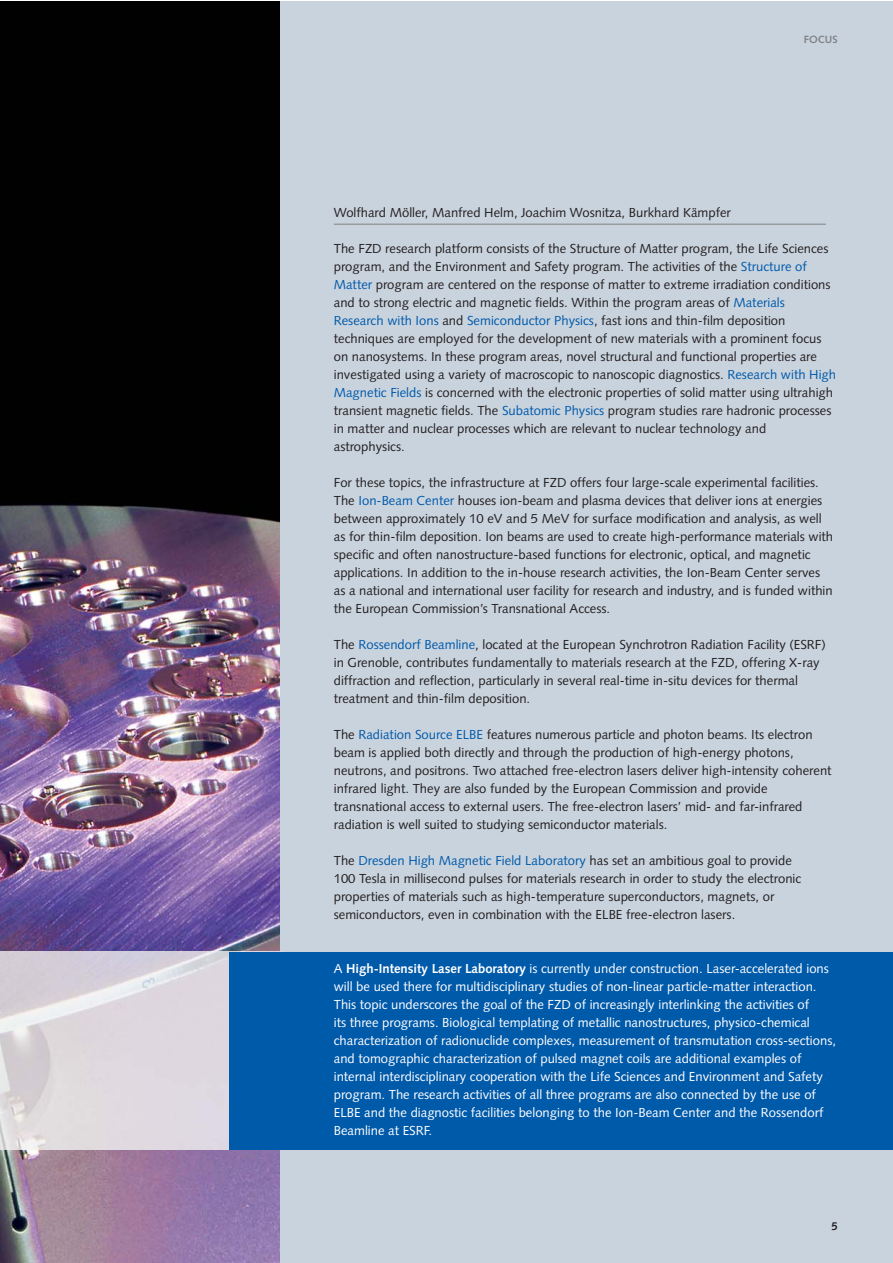
<style>
.page{position:relative;width:893px;height:1263px;background:#fff}
.page>*{position:absolute;margin:0;border:0;box-sizing:border-box;transform-origin:0 0}
.t1{font:13.05px/18px "Syntax LT";color:#231f20}
.t2{font:13.05px/18px "Syntax LT";color:#fff}
.t3{font:700 11.25px "Syntax LT";color:#231f20}
.t4{font:700 10.5px "Syntax LT";color:#808285}
.s1{color:#005aaa}
.s2{font-weight:700}
</style>
<div class="page">
<img style="left:0;top:1px;width:281px;height:1262px">
<div style="left:281px;top:1px;width:611px;height:1262px;background:#c9d3de"></div>
<img style="left:0;top:952px;width:230px;height:197px">
<div style="left:230px;top:952px;width:662px;height:197px;background:#005aaa"></div>
<hr style="left:334px;top:224px;width:492px;height:1px;background:#808285">
<p class="t4" style="left:804px;top:35px;width:35px">FOCUS</p>
<p class="t1" style="left:334px;top:205px;width:399px">Wolfhard Möller, Manfred Helm, Joachim Wosnitza, Burkhard Kämpfer</p>
<p class="t1" style="left:334px;top:241px;width:504px">The FZD research platform consists of the Structure of Matter program, the Life Sciences program, and the Environment and Safety program. The activities of the <span class="s1">Structure of Matter</span> program are centered on the response of matter to extreme irradiation conditions and to strong electric and magnetic fields. Within the program areas of <span class="s1">Materials Research with Ions</span> and <span class="s1">Semiconductor Physics</span>, fast ions and thin-film deposition techniques are employed for the development of new materials with a prominent focus on nanosystems. In these program areas, novel structural and functional properties are investigated using a variety of macroscopic to nanoscopic diagnostics. <span class="s1">Research with High Magnetic Fields</span> is concerned with the electronic properties of solid matter using ultrahigh transient magnetic fields. The <span class="s1">Subatomic Physics</span> program studies rare hadronic processes in matter and nuclear processes which are relevant to nuclear technology and astrophysics.</p>
<p class="t1" style="left:334px;top:475px;width:501px">For these topics, the infrastructure at FZD offers four large-scale experimental facilities.<br>The <span class="s1">Ion-Beam Center</span> houses ion-beam and plasma devices that deliver ions at energies between approximately 10 eV and 5 MeV for surface modification and analysis, as well as for thin-film deposition. Ion beams are used to create high-performance materials with specific and often nanostructure-based functions for electronic, optical, and magnetic applications. In addition to the in-house research activities, the Ion-Beam Center serves as a national and international user facility for research and industry, and is funded within the European Commission’s Transnational Access.</p>
<p class="t1" style="left:334px;top:637px;width:493px">The <span class="s1">Rossendorf Beamline</span>, located at the European Synchrotron Radiation Facility (ESRF) in Grenoble, contributes fundamentally to materials research at the FZD, offering X-ray diffraction and reflection, particularly in several real-time in-situ devices for thermal treatment and thin-film deposition.</p>
<p class="t1" style="left:334px;top:727px;width:499px">The <span class="s1">Radiation Source ELBE</span> features numerous particle and photon beams. Its electron beam is applied both directly and through the production of high-energy photons, neutrons, and positrons. Two attached free-electron lasers deliver high-intensity coherent infrared light. They are also funded by the European Commission and provide transnational access to external users. The free-electron lasers’ mid- and far-infrared radiation is well suited to studying semiconductor materials.</p>
<p class="t1" style="left:334px;top:853px;width:469px">The <span class="s1">Dresden High Magnetic Field Laboratory</span> has set an ambitious goal to provide 100 Tesla in millisecond pulses for materials research in order to study the electronic properties of materials such as high-temperature superconductors, magnets, or semiconductors, even in combination with the ELBE free-electron lasers.</p>
<p class="t2" style="left:334px;top:961px;width:504px">A <span class="s2">High-Intensity Laser Laboratory</span> is currently under construction. Laser-accelerated ions will be used there for multidisciplinary studies of non-linear particle-matter interaction.<br>This topic underscores the goal of the FZD of increasingly interlinking the activities of<br>its three programs. Biological templating of metallic nanostructures, physico-chemical characterization of radionuclide complexes, measurement of transmutation cross-sections, and tomographic characterization of pulsed magnet coils are additional examples of internal interdisciplinary cooperation with the Life Sciences and Environment and Safety program. The research activities of all three programs are also connected by the use of ELBE and the diagnostic facilities belonging to the Ion-Beam Center and the Rossendorf Beamline at ESRF.</p>
<p class="t3" style="left:831px;top:1221px;width:8px">5</p>
</div>
